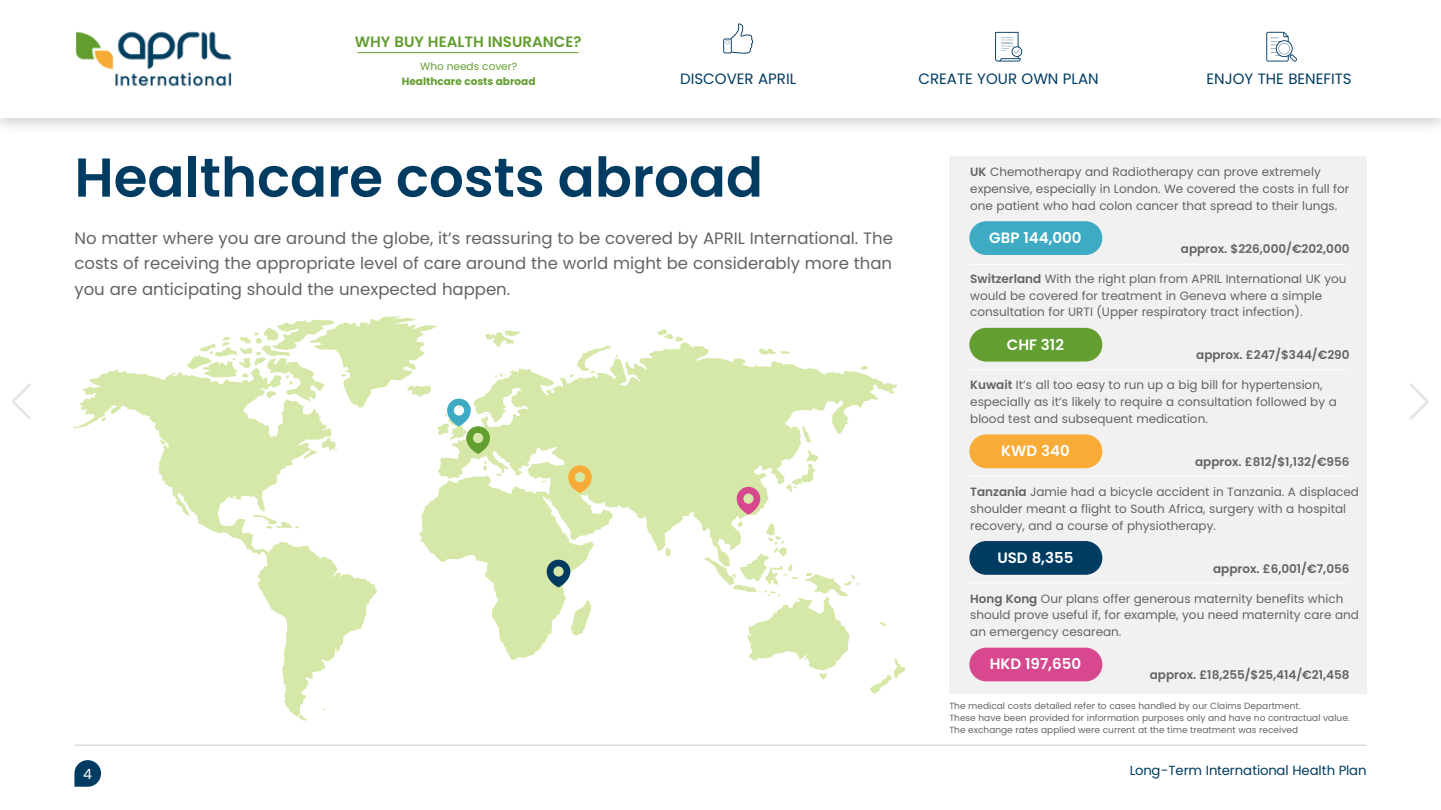
<style>
.page{position:relative;width:1441px;height:810px;background:#fff}
.page>*{position:absolute;margin:0;border:0;box-sizing:border-box;transform-origin:0 0}
.April_Heading__Ubunt{font:600 54.6px "Poppins";color:#003c61}
.Arial_11pt_grey_reg{font:16.5px/25.5px "Poppins";color:#646363;text-align:justify}
.Ubuntu_11pt_green{font:15px "Poppins";color:#003c61}
.Arial_11pt_grey_reg-2{font:600 15px "Poppins";color:#fff}
.Ubuntu_11pt_green-2{font:600 15px "Poppins";color:#639e30}
.t1{font:14.1px "Poppins";color:#fff}
.t2{font:13.2px "Poppins";color:#003c61}
.Arial_11pt_grey_reg-3{font:12px/16.8px "Poppins";color:#646363}
.Arial_11pt_grey_reg-4{font:600 12px "Poppins";color:#646363}
.Arial_8_5pt_grey_reg{font:700 10.5px "Poppins";color:#639e30}
.Arial_8_5pt_grey_reg-2{font:10.5px "Poppins";color:#639e30}
.Arial_11pt_grey_reg-5{font:9px/12px "Poppins";color:#646363}
.s1{font-weight:600}
</style>
<div class="page">
<div style="left:0;top:0;width:1440px;height:136px;background:#000;opacity:.2"></div>
<div style="left:0;top:0;width:1440px;height:118px;background:#fff"></div>
<svg style="left:995px;top:32px;width:27px;height:30px"></svg>
<svg style="left:1266px;top:32px;width:30px;height:30px"></svg>
<svg style="left:723px;top:23px;width:30px;height:31px"></svg>
<div style="left:949px;top:156px;width:417px;height:537px;background:#f1f1f1"></div>
<hr style="left:74px;top:745px;width:1292px;height:1px;background:#ccc">
<svg style="left:299px;top:718px;width:8px;height:3px"></svg>
<svg style="left:657px;top:329px;width:26px;height:12px"></svg>
<svg style="left:870px;top:659px;width:35px;height:35px"></svg>
<svg style="left:753px;top:660px;width:85px;height:20px"></svg>
<svg style="left:73px;top:369px;width:304px;height:349px"></svg>
<svg style="left:160px;top:440px;width:6px;height:5px"></svg>
<svg style="left:419px;top:342px;width:478px;height:318px"></svg>
<svg style="left:187px;top:317px;width:334px;height:137px"></svg>
<svg style="left:546px;top:560px;width:24px;height:27px"></svg>
<svg style="left:568px;top:465px;width:23px;height:28px"></svg>
<svg style="left:736px;top:487px;width:24px;height:28px"></svg>
<div style="left:969px;top:221px;width:133px;height:34px;background:#3eaac4;border-radius:17px"></div>
<div style="left:969px;top:328px;width:133px;height:34px;background:#639e30;border-radius:17px"></div>
<div style="left:969px;top:434px;width:133px;height:34px;background:#f8ab36;border-radius:17px"></div>
<div style="left:969px;top:541px;width:133px;height:34px;background:#003c61;border-radius:17px"></div>
<div style="left:969px;top:648px;width:133px;height:33px;background:#d7488f;border-radius:17px"></div>
<hr style="left:969px;top:264px;width:377px;height:1px;background:#fff">
<hr style="left:969px;top:369px;width:377px;height:1px;background:#fff">
<hr style="left:969px;top:476px;width:377px;height:1px;background:#fff">
<hr style="left:969px;top:583px;width:377px;height:1px;background:#fff">
<svg style="left:1410px;top:383px;width:18px;height:37px"></svg>
<svg style="left:12px;top:384px;width:19px;height:36px"></svg>
<svg style="left:74px;top:760px;width:27px;height:27px"></svg>
<hr style="left:357px;top:52px;width:221px;height:1px;background:#639e30">
<img style="left:75px;top:31px;width:157px;height:56px">
<p class="Ubuntu_11pt_green-2" style="left:355px;top:33px;width:228px">WHY BUY HEALTH INSURANCE?</p>
<p class="Arial_8_5pt_grey_reg-2" style="left:420px;top:60px;width:99px">Who needs cover?</p>
<p class="Arial_8_5pt_grey_reg" style="left:401px;top:75px;width:135px">Healthcare costs abroad</p>
<p class="Ubuntu_11pt_green" style="left:680px;top:71px;width:117px">DISCOVER APRIL</p>
<p class="Ubuntu_11pt_green" style="left:918px;top:71px;width:182px">CREATE YOUR OWN PLAN</p>
<p class="Ubuntu_11pt_green" style="left:1206px;top:71px;width:147px">ENJOY THE BENEFITS</p>
<p class="April_Heading__Ubunt" style="left:74px;top:146px;width:690px">Healthcare costs abroad</p>
<p class="Arial_11pt_grey_reg" style="left:74px;top:226px;width:820px">No matter where you are around the globe, it’s reassuring to be covered by APRIL International. The costs of receiving the appropriate level of care around the world might be considerably more than you are anticipating should the unexpected happen.</p>
<p class="t1" style="left:83px;top:766px;width:10px">4</p>
<p class="Arial_11pt_grey_reg-3" style="left:970px;top:164px;width:380px"><span class="s1">UK</span> Chemotherapy and Radiotherapy can prove extremely expensive, especially in London. We covered the costs in full for one patient who had colon cancer that spread to their lungs.</p>
<p class="Arial_11pt_grey_reg-2" style="left:989px;top:229px;width:94px">GBP 144,000</p>
<p class="Arial_11pt_grey_reg-4" style="left:1180px;top:242px;width:170px">approx. $226,000/€202,000</p>
<p class="Arial_11pt_grey_reg-3" style="left:970px;top:270px;width:378px"><span class="s1">Switzerland</span> With the right plan from APRIL International UK you would be covered for treatment in Geneva where a simple consultation for URTI (Upper respiratory tract infection).</p>
<p class="Arial_11pt_grey_reg-2" style="left:1006px;top:336px;width:59px">CHF 312</p>
<p class="Arial_11pt_grey_reg-4" style="left:1196px;top:348px;width:155px">approx. £247/$344/€290</p>
<p class="Arial_11pt_grey_reg-3" style="left:970px;top:377px;width:368px"><span class="s1">Kuwait</span> It’s all too easy to run up a big bill for hypertension, especially as it’s likely to require a consultation followed by a blood test and subsequent medication.</p>
<p class="Arial_11pt_grey_reg-2" style="left:1001px;top:442px;width:70px">KWD 340</p>
<p class="Arial_11pt_grey_reg-4" style="left:1194px;top:455px;width:156px">approx. £812/$1,132/€956</p>
<p class="Arial_11pt_grey_reg-3" style="left:970px;top:483px;width:390px"><span class="s1">Tanzania</span> Jamie had a bicycle accident in Tanzania. A displaced shoulder meant a flight to South Africa, surgery with a hospital recovery, and a course of physiotherapy.</p>
<p class="Arial_11pt_grey_reg-2" style="left:997px;top:549px;width:78px">USD 8,355</p>
<p class="Arial_11pt_grey_reg-4" style="left:1212px;top:561px;width:138px">approx. £6,001/€7,056</p>
<p class="Arial_11pt_grey_reg-3" style="left:970px;top:590px;width:390px"><span class="s1">Hong Kong</span> Our plans offer generous maternity benefits which should prove useful if, for example, you need maternity care and an emergency cesarean.</p>
<p class="Arial_11pt_grey_reg-2" style="left:989px;top:655px;width:93px">HKD 197,650</p>
<p class="Arial_11pt_grey_reg-4" style="left:1149px;top:668px;width:201px">approx. £18,255/$25,414/€21,458</p>
<p class="Arial_11pt_grey_reg-5" style="left:949px;top:700px;width:402px">The medical costs detailed refer to cases handled by our Claims Department.<br>These have been provided for information purposes only and have no contractual value.<br>The exchange rates applied were current at the time treatment was received</p>
<p class="t2" style="left:1129px;top:763px;width:238px">Long-Term International Health Plan</p>
</div>
